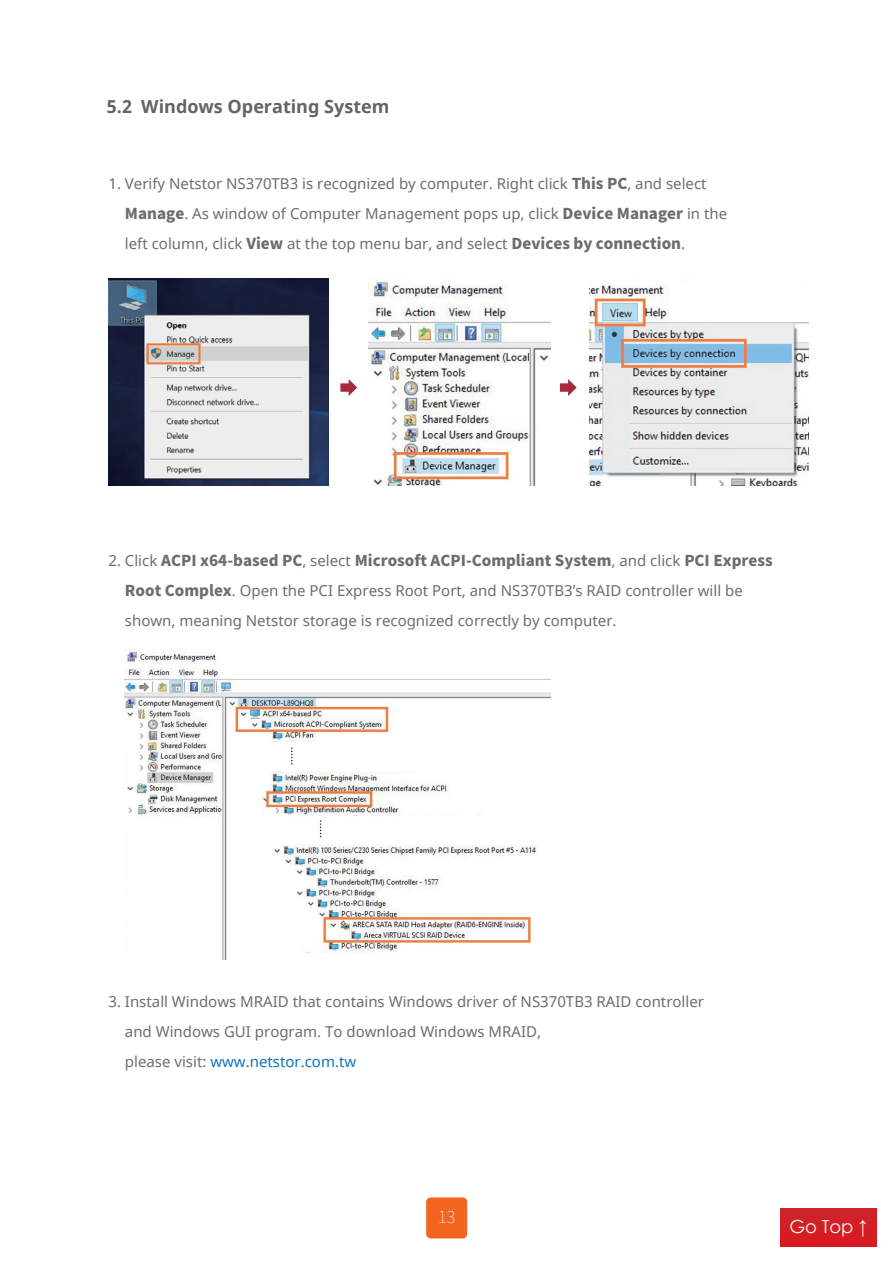
<style>
.page{position:relative;width:893px;height:1263px;background:#fff}
.page>*{position:absolute;margin:0;border:0;box-sizing:border-box;transform-origin:0 0}
.t1{font:700 18px "Noto Sans";color:#636366}
.t2{font:18px "Century Gothic";color:#fff}
.t3{font:100 16.5px "Noto Sans CJ Ktc";color:#fff}
.t4{font:15px/30px "Noto Sans";color:#6c6d70}
.t5{font:900 15px "Noto Sans CJ Ktc";color:#6c6d70}
.s1{font-family:"Noto Sans CJ Ktc";font-weight:900}
.s2{font-family:"Noto Sans";font-weight:400}
.s3{color:#1074bc}
</style>
<div class="page">
<div style="left:426px;top:1197px;width:41px;height:41px;background:#f36421;border-radius:4px"></div>
<div style="left:780px;top:1209px;width:97px;height:37px;background:#d41e25"></div>
<hr style="left:0;top:113px;width:893px;height:1px;background:#ee1d23">
<hr style="left:108px;top:0;width:1px;height:1263px;background:#ee1d23">
<svg style="left:340px;top:379px;width:17px;height:17px"></svg>
<svg style="left:560px;top:379px;width:17px;height:17px"></svg>
<img style="left:108px;top:279px;width:220px;height:206px">
<img style="left:368px;top:278px;width:182px;height:207px">
<img style="left:589px;top:285px;width:220px;height:200px">
<img style="left:125px;top:650px;width:425px;height:309px">
<p class="t1" style="left:107px;top:94px;width:284px">5.2 Windows Operating System</p>
<p class="t4" style="left:125px;top:168px;width:604px;text-indent:-16px">1. Verify Netstor NS370TB3 is recognized by computer. Right click <span class="s1">This PC</span>, and select<br><span class="s1">Manage</span>. As window of Computer Management pops up, click <span class="s1">Device Manager</span> in the left column, click <span class="s1">View</span> at the top menu bar, and select <span class="s1">Devices by connection</span>.</p>
<p class="t5" style="left:108px;top:552px;width:666px"><span class="s2">2. Click</span> ACPI x64-based PC<span class="s2">, select</span> Microsoft ACPI-Compliant System<span class="s2">, and click</span> PCI Express</p>
<p class="t4" style="left:125px;top:575px;width:619px"><span class="s1">Root Complex</span>. Open the PCI Express Root Port, and NS370TB3’s RAID controller will be shown, meaning Netstor storage is recognized correctly by computer.</p>
<p class="t4" style="left:125px;top:986px;width:581px;text-indent:-16px">3. Install Windows MRAID that contains Windows driver of NS370TB3 RAID controller and Windows GUI program. To download Windows MRAID,<br>please visit: <span class="s3">www.netstor.com.tw</span></p>
<p class="t3" style="left:438px;top:1207px;width:19px">13</p>
<p class="t2" style="left:789px;top:1213px;width:80px">Go Top ↑</p>
</div>
